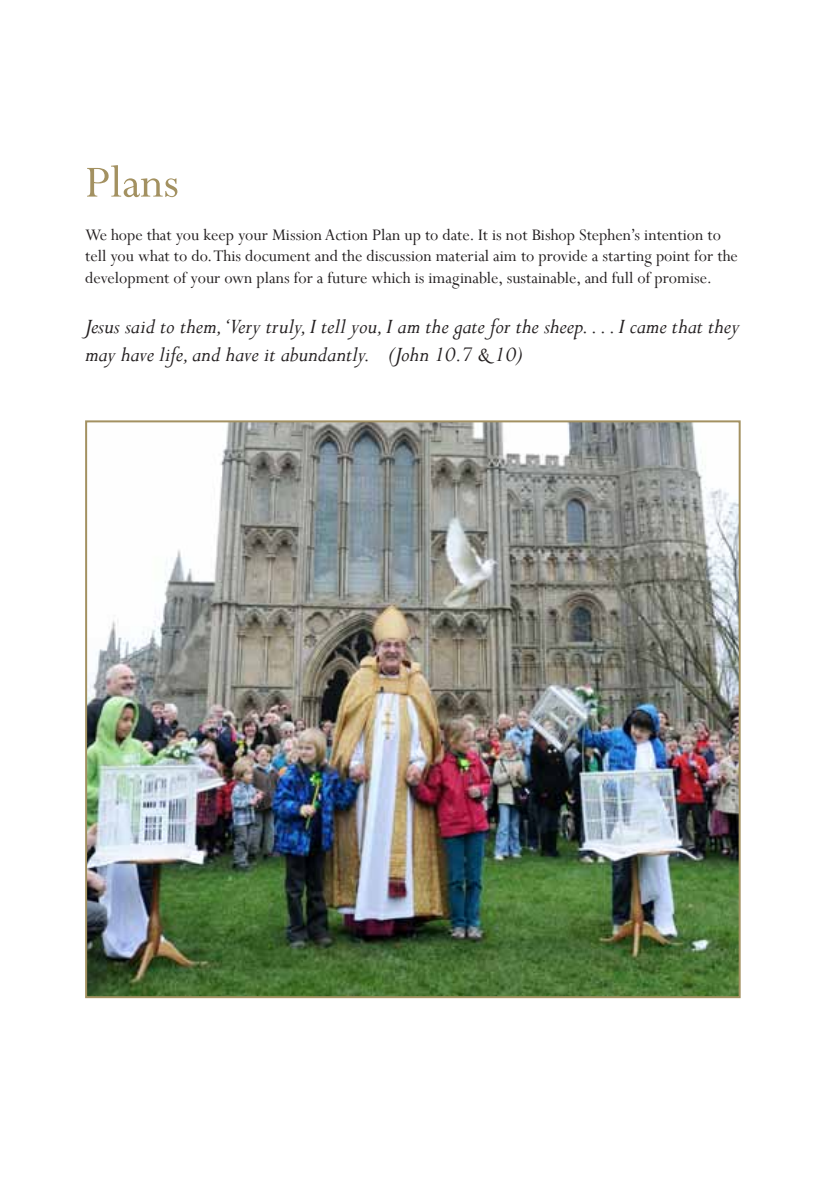
<style>
.page{position:relative;width:840px;height:1191px;background:#fff}
.page>*{position:absolute;margin:0;border:0;box-sizing:border-box;transform-origin:0 0}
.t1{font:50px "Perpetua";color:#a39161}
.t2{font:italic 23.4px/28px "Perpetua";color:#231f20}
.t3{font:18px/21.6px "Perpetua";color:#231f20}
</style>
<div class="page">
<img style="left:88px;top:423px;width:649px;height:572px">
<h1 class="t1" style="left:85px;top:151px;width:95px">Plans</h1>
<p class="t3" style="left:85px;top:223px;width:654px">We hope that you keep your Mission Action Plan up to date. It is not Bishop Stephen’s intention to tell you what to do. This document and the discussion material aim to provide a starting point for the development of your own plans for a future which is imaginable, sustainable, and full of promise.</p>
<p class="t2" style="left:85px;top:311px;width:655px">Jesus said to them,‘Very truly, I tell you, I am the gate for the sheep. . . . I came that they may have life, and have it abundantly. (John 10.7 &amp; 10)</p>
</div>
